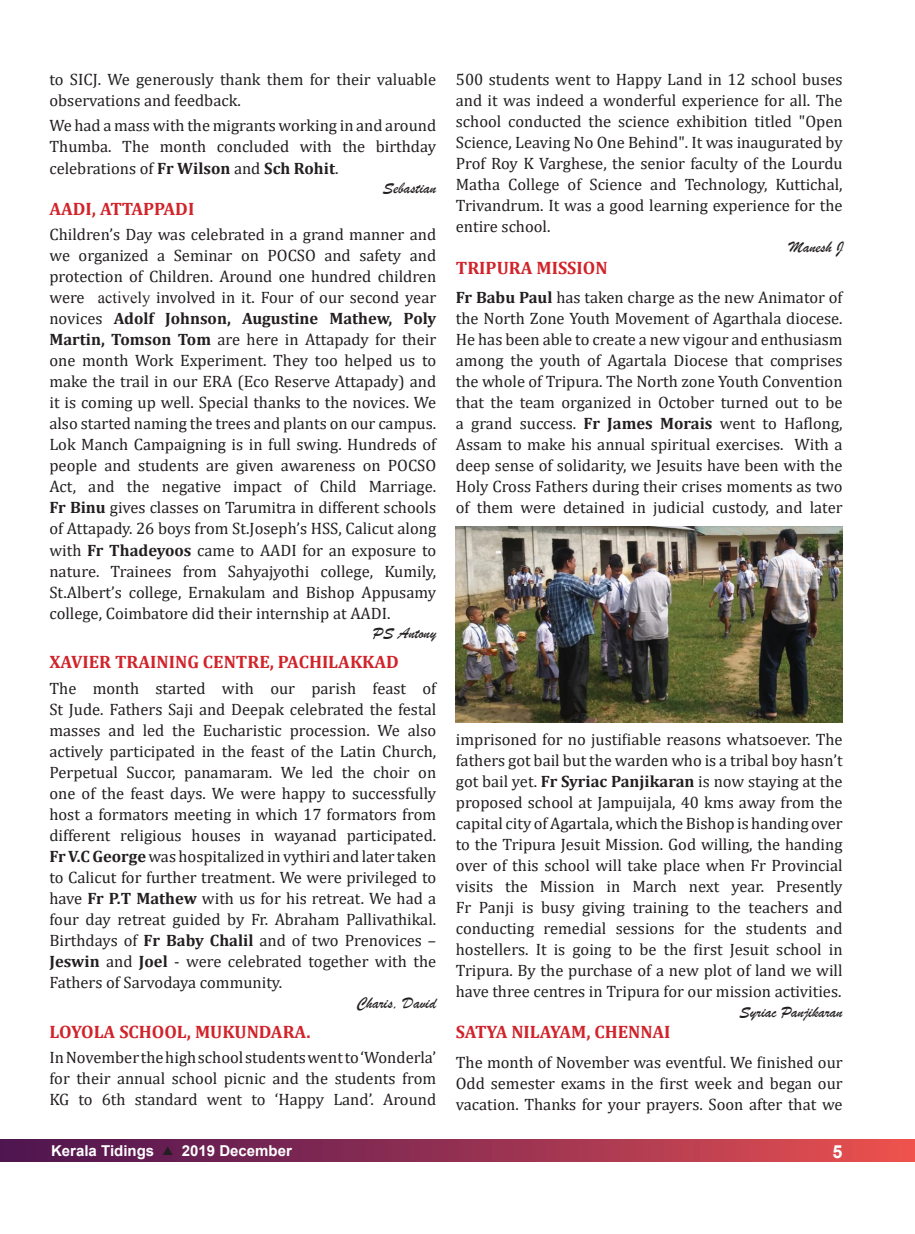
<style>
.page{position:relative;width:915px;height:1234px;background:#fff}
.page>*{position:absolute;margin:0;border:0;box-sizing:border-box;transform-origin:0 0}
.t1{font:700 18px "Cambria";color:#d1232a}
.t2{font:700 18px "Arial";color:#fff}
.t3{font:16.5px/21px "Cambria";color:#231f20;text-align:justify}
.t4{font:16.5px "Brush Script";color:#231f20}
.t5{font:700 15px "Arial";color:#fff}
.s1{font-weight:700}
.s2{font-family:"Times New Roman"}
.s3{font-family:"Dixieland";font-weight:400;font-size:12px;color:#231f20}
</style>
<div class="page">
<img style="left:455px;top:526px;width:387px;height:196px">
<div style="left:0;top:1138px;width:914px;height:23px;background:linear-gradient(to right,#481352,#e65050)"></div>
<p class="t3" style="left:49px;top:69px;width:388px">to SICJ. We generously thank them for their valuable observations and feedback.</p>
<p class="t3" style="left:49px;top:115px;width:388px">We had a mass with the migrants working in and around Thumba. The month concluded with the birthday celebrations of <span class="s1">Fr Wilson</span> and <span class="s1">Sch Rohit</span>.</p>
<p class="t4" style="left:383px;top:178px;width:55px">Sebastian</p>
<p class="t1" style="left:49px;top:196px;width:146px">AADI, ATTAPPADI</p>
<p class="t3" style="left:49px;top:224px;width:388px">Children’s Day was celebrated in a grand manner and we organized a Seminar on POCSO and safety and protection of Children. Around one hundred children were <span class="s2">actively</span> involved in it. Four of our second year novices <span class="s1">Adolf Johnson, Augustine Mathew, Poly Martin, Tomson Tom</span> are here in Attapady for their one month Work Experiment. They too helped us to make the trail in our ERA (Eco Reserve Attapady) and it is coming up well. Special thanks to the novices. We also started naming the trees and plants on our campus.<br>Lok Manch Campaigning is in full swing. Hundreds of people and students are given awareness on POCSO Act, and the negative impact of Child Marriage.<br><span class="s1">Fr Binu</span> gives classes on Tarumitra in different schools of Attapady. 26 boys from St.Joseph’s HSS, Calicut along with <span class="s1">Fr Thadeyoos</span> came to AADI for an exposure to nature. Trainees from Sahyajyothi college, Kumily, St.Albert’s college, Ernakulam and Bishop Appusamy college, Coimbatore did their internship at AADI.</p>
<p class="t4" style="left:373px;top:623px;width:65px">PS Antony</p>
<p class="t1" style="left:49px;top:649px;width:351px">XAVIER TRAINING CENTRE, PACHILAKKAD</p>
<p class="t3" style="left:49px;top:677px;width:388px">The month started with our parish feast of St Jude. Fathers Saji and Deepak celebrated the festal masses and led the Eucharistic procession. We also actively participated in the feast of the Latin Church, Perpetual Succor, panamaram. We led the choir on one of the feast days. We were happy to successfully host a formators meeting in which 17 formators from different religious houses in wayanad participated.<br><span class="s1">Fr V.C George</span> was hospitalized in vythiri and later taken to Calicut for further treatment. We were privileged to have <span class="s1">Fr P.T Mathew</span> with us for his retreat. We had a four day retreat guided by Fr. Abraham Pallivathikal.<br>Birthdays of <span class="s1">Fr Baby Chalil</span> and of two Prenovices – <span class="s1">Jeswin</span> and <span class="s1">Joel</span> - were celebrated together with the Fathers of Sarvodaya community.</p>
<p class="t4" style="left:356px;top:992px;width:81px">Charis, David</p>
<p class="t1" style="left:49px;top:1018px;width:262px">LOYOLA SCHOOL, MUKUNDARA.</p>
<p class="t3" style="left:49px;top:1046px;width:388px">In November the high school students went to ‘Wonderla’ for their annual school picnic and the students from KG to 6th standard went to ‘Happy Land’. Around</p>
<p class="t3" style="left:455px;top:69px;width:388px">500 students went to Happy Land in 12 school buses and it was indeed a wonderful experience for all. The school conducted the science exhibition titled "Open Science, Leaving No One Behind". It was inaugurated by Prof Roy K Varghese, the senior faculty of the Lourdu Matha College of Science and Technology, Kuttichal, Trivandrum. It was a good learning experience for the entire school.</p>
<p class="t4" style="left:789px;top:237px;width:55px">Manesh J</p>
<p class="t1" style="left:455px;top:255px;width:153px">TRIPURA MISSION</p>
<p class="t3" style="left:455px;top:287px;width:388px"><span class="s1">Fr Babu Paul</span> has taken charge as the new Animator of the North Zone Youth Movement of Agarthala diocese.<br>He has been able to create a new vigour and enthusiasm among the youth of Agartala Diocese that comprises the whole of Tripura. The North zone Youth Convention that the team organized in October turned out to be a grand success. <span class="s1">Fr James Morais</span> went to Haflong, Assam to make his annual spiritual exercises. With a deep sense of solidarity, we Jesuits have been with the Holy Cross Fathers during their crises moments as two of them were detained in judicial custody, and later</p>
<p class="t3" style="left:455px;top:728px;width:388px">imprisoned for no justifiable reasons whatsoever. The fathers got bail but the warden who is a tribal boy hasn’t got bail yet. <span class="s1">Fr Syriac Panjikaran</span> is now staying at the proposed school at Jampuijala, 40 kms away from the capital city of Agartala, which the Bishop is handing over to the Tripura Jesuit Mission. God willing, the handing over of this school will take place when Fr Provincial visits the Mission in March next year. Presently Fr Panji is busy giving training to the teachers and conducting remedial sessions for the students and hostellers. It is going to be the first Jesuit school in Tripura. By the purchase of a new plot of land we will have three centres in Tripura for our mission activities.</p>
<p class="t4" style="left:739px;top:1001px;width:104px">Syriac Panjikaran</p>
<p class="t1" style="left:455px;top:1019px;width:216px">SATYA NILAYAM, CHENNAI</p>
<p class="t3" style="left:455px;top:1051px;width:388px">The month of November was eventful. We finished our Odd semester exams in the first week and began our vacation. Thanks for your prayers. Soon after that we</p>
<p class="t5" style="left:51px;top:1140px;width:242px">Kerala Tidings <span class="s3">s</span> 2019 December</p>
<p class="t2" style="left:832px;top:1139px;width:12px">5</p>
</div>
